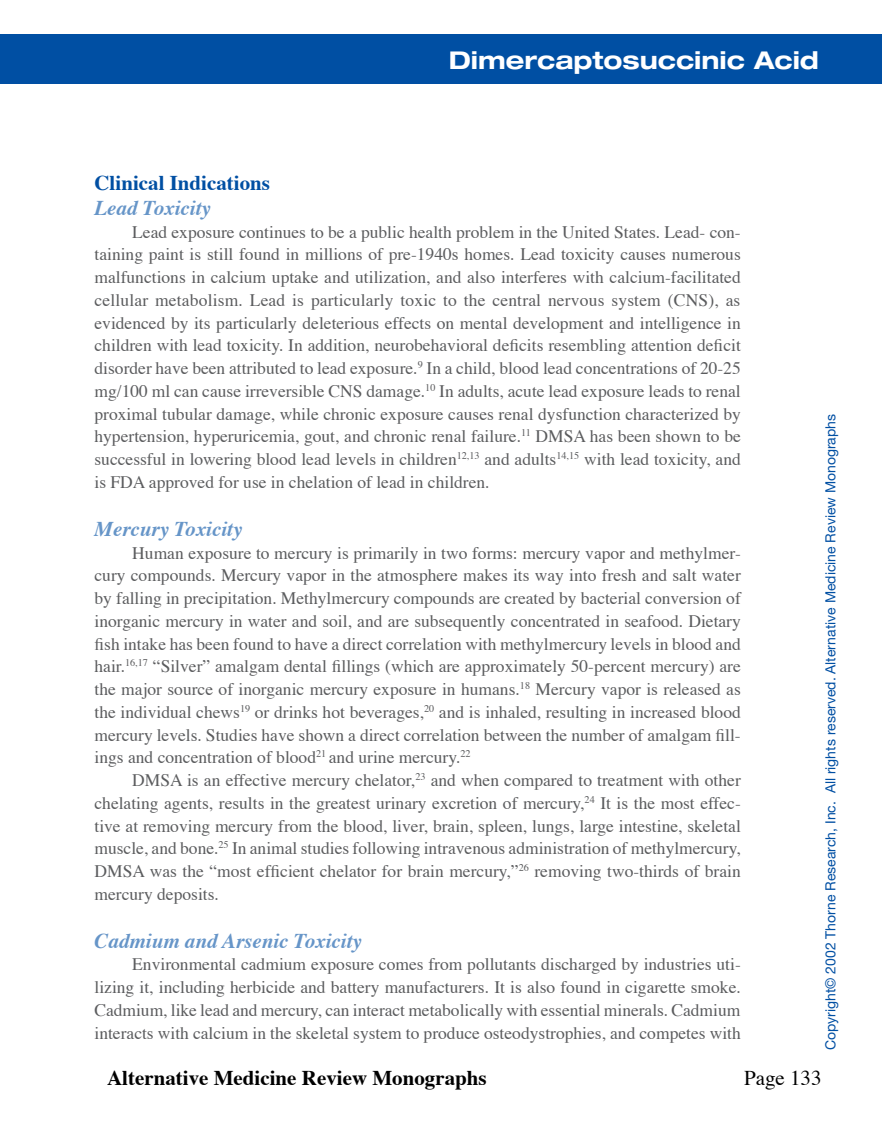
<style>
.page{position:relative;width:882px;height:1134px;background:#fff}
.page>*{position:absolute;margin:0;border:0;box-sizing:border-box;transform-origin:0 0}
.t1{font:700 expanded 24.5px "Helvetica Neue";color:#fff}
.t2{font:italic 700 21px "Times";color:#6695c8}
.t3{font:700 21px "Times";color:#000}
.t4{font:700 21px "Times";color:#004fa3}
.t5{font:21px "Times";color:#000}
.t6{font:17.5px/22.8px "Times";color:#5b5c5e;text-align:justify}
.t7{font:14px "Helvetica Neue";color:#004fa3}
</style>
<div class="page">
<div style="left:0;top:34px;width:882px;height:50px;background:#004fa3"></div>
<h1 class="t1" style="left:449px;top:44px;width:372px">Dimercaptosuccinic Acid</h1>
<p class="t4" style="left:94px;top:162px;width:177px">Clinical Indications</p>
<p class="t2" style="left:94px;top:188px;width:118px">Lead Toxicity</p>
<p class="t6" style="left:94px;top:219px;width:648px;text-indent:38px">Lead exposure continues to be a public health problem in the United States. Lead- con&shy;taining paint is still found in millions of pre-1940s homes. Lead toxicity causes numerous malfunctions in calcium uptake and utilization, and also interferes with calcium-facilitated cellular metabolism. Lead is particularly toxic to the central nervous system (CNS), as evidenced by its particularly deleterious effects on mental development and intelligence in children with lead toxicity. In addition, neurobehavioral deficits resembling attention deficit disorder have been attributed to lead exposure.<sup>9</sup> In a child, blood lead concentrations of 20-25 mg/100 ml can cause irreversible CNS damage.<sup>10</sup> In adults, acute lead exposure leads to renal proximal tubular damage, while chronic exposure causes renal dysfunction characterized by hypertension, hyperuricemia, gout, and chronic renal failure.<sup>11</sup> DMSA has been shown to be successful in lowering blood lead levels in children<sup>12,13</sup> and adults<sup>14,15</sup> with lead toxicity, and is FDA approved for use in chelation of lead in children.</p>
<p class="t2" style="left:94px;top:509px;width:149px">Mercury Toxicity</p>
<p class="t6" style="left:94px;top:540px;width:648px;text-indent:38px">Human exposure to mercury is primarily in two forms: mercury vapor and methylmer&shy;cury compounds. Mercury vapor in the atmosphere makes its way into fresh and salt water by falling in precipitation. Methylmercury compounds are created by bacterial conversion of inorganic mercury in water and soil, and are subsequently concentrated in seafood. Dietary fish intake has been found to have a direct correlation with methylmercury levels in blood and hair.<sup>16,17</sup> “Silver” amalgam dental fillings (which are approximately 50-percent mercury) are the major source of inorganic mercury exposure in humans.<sup>18</sup> Mercury vapor is released as the individual chews<sup>19</sup> or drinks hot beverages,<sup>20</sup> and is inhaled, resulting in increased blood mercury levels. Studies have shown a direct correlation between the number of amalgam fill&shy;ings and concentration of blood<sup>21</sup> and urine mercury.<sup>22</sup></p>
<p class="t6" style="left:94px;top:767px;width:648px;text-indent:38px">DMSA is an effective mercury chelator,<sup>23</sup> and when compared to treatment with other chelating agents, results in the greatest urinary excretion of mercury,<sup>24</sup> It is the most effec&shy;tive at removing mercury from the blood, liver, brain, spleen, lungs, large intestine, skeletal muscle, and bone.<sup>25</sup> In animal studies following intravenous administration of methylmercury, DMSA was the “most efficient chelator for brain mercury,”<sup>26</sup> removing two-thirds of brain mercury deposits.</p>
<p class="t2" style="left:94px;top:921px;width:269px">Cadmium and Arsenic Toxicity</p>
<p class="t6" style="left:94px;top:952px;width:648px;text-indent:38px">Environmental cadmium exposure comes from pollutants discharged by industries uti&shy;lizing it, including herbicide and battery manufacturers. It is also found in cigarette smoke.<br>Cadmium, like lead and mercury, can interact metabolically with essential minerals. Cadmium interacts with calcium in the skeletal system to produce osteodystrophies, and competes with</p>
<p class="t7" style="left:822px;top:1050px;width:638px;rotate:-90deg">Copyright© 2002 Thorne Research, Inc. All rights reserved. Alternative Medicine Review Monographs</p>
<p class="t3" style="left:107px;top:1058px;width:381px">Alternative Medicine Review Monographs</p>
<p class="t5" style="left:744px;top:1058px;width:79px">Page 133</p>
</div>
